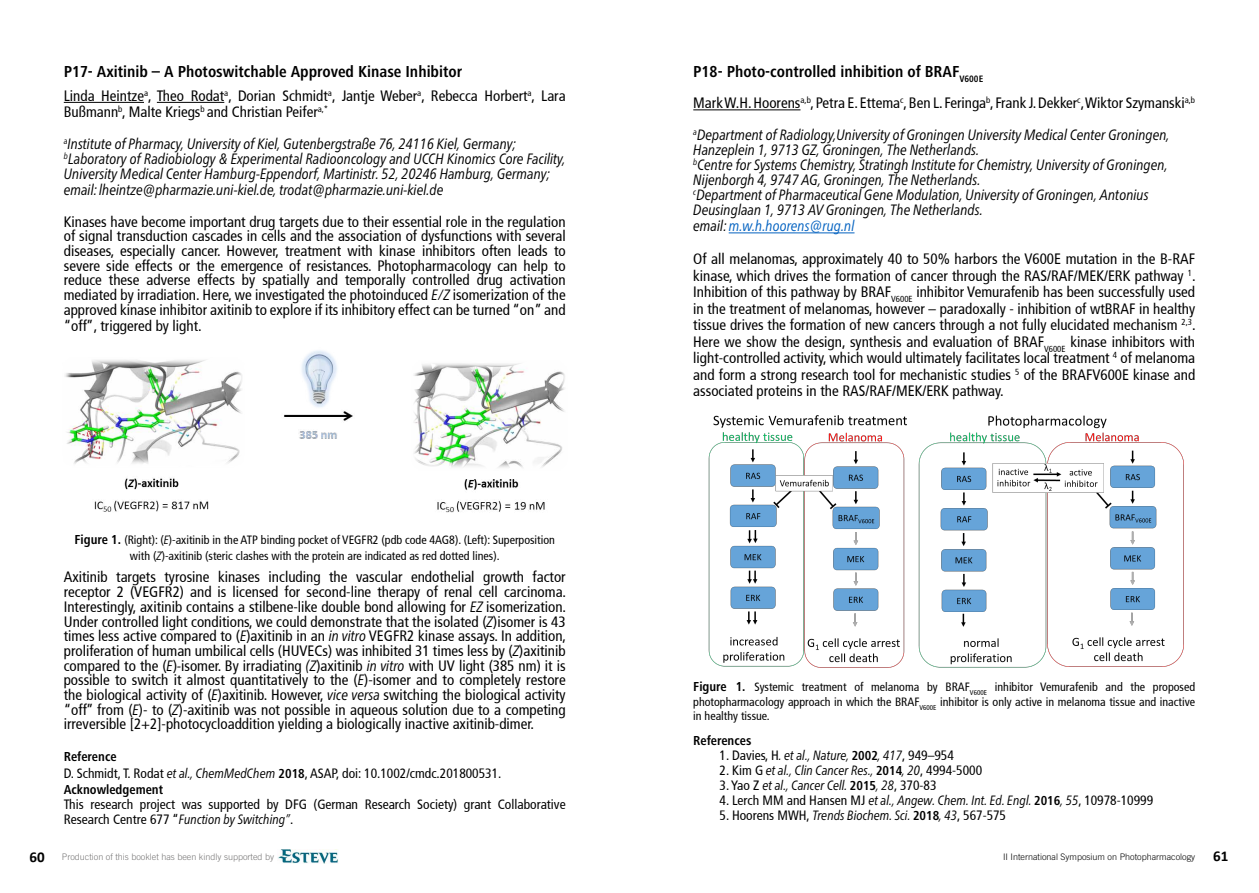
<style>
.page{position:relative;width:1259px;height:893px;background:#fff}
.page>*{position:absolute;margin:0;border:0;box-sizing:border-box;transform-origin:0 0}
.t1{font:700 condensed 16.5px "Frutiger Next LT";color:#000}
.t2{font:condensed 15px/14.7px "Frutiger";color:#000;text-align:justify}
.t3{font:italic condensed 15px/15px "Frutiger Neue LT Pro";color:#000}
.t4{font:italic condensed 15px "Frutiger Neue LT Pro";color:#0563c1}
.t5{font:condensed 13.5px "Frutiger";color:#000}
.t6{font:italic condensed 13.5px "Frutiger Neue LT Pro";color:#000}
.t7{font:700 condensed 13.5px "Frutiger Next LT";color:#000}
.t8{font:condensed 12px/14.4px "Frutiger";color:#000;text-align:center}
.t9{font:300 9px "Trade Gothic LT Com";color:#787777}
.t10{font:300 9px "Trade Gothic LT Com";color:#000}
.s1{font-family:"Frutiger Neue LT Pro";font-style:italic}
.s2{font-family:"Frutiger Next LT";font-weight:700;font-size:13.5px}
.s3{font-family:"Frutiger Next LT";font-weight:700}
.s4{font-family:"Frutiger";font-style:normal}
.s5{color:#000}
.s6{font-family:"Frutiger Next LT";font-weight:700;font-style:normal}
.s7{font-family:"Calibri";font-weight:700;font-size:15px;color:#000}
.s8{font-family:"Calibri";font-weight:700;font-size:15px}
</style>
<div class="page">
<img style="left:278px;top:849px;width:60px;height:15px">
<hr style="left:64px;top:102px;width:80px;height:1px;background:#000">
<hr style="left:157px;top:102px;width:67px;height:1px;background:#000">
<img style="left:65px;top:350px;width:500px;height:163px">
<hr style="left:693px;top:109px;width:107px;height:1px;background:#000">
<hr style="left:728px;top:232px;width:126px;height:1px;background:#0563c1">
<img style="left:708px;top:415px;width:475px;height:253px">
<p class="t1" style="left:64px;top:62px;width:400px">P17- Axitinib – A Photoswitchable Approved Kinase Inhibitor</p>
<p class="t2" style="left:64px;top:88px;width:503px;line-height:16.5px">Linda Heintze<sup>a</sup>, Theo Rodat<sup>a</sup>, Dorian Schmidt<sup>a</sup>, Jantje Weber<sup>a</sup>, Rebecca Horbert<sup>a</sup>, Lara<br>Bußmann<sup>b</sup>, Malte Kriegs<sup>b</sup> and Christian Peifer<sup>a,*</sup></p>
<p class="t3" style="left:64px;top:136px;width:503px"><sup>a</sup>Institute of Pharmacy, University of Kiel, Gutenbergstraße 76, 24116 Kiel, Germany; <sup>b</sup>Laboratory of Radiobiology &amp; Experimental Radiooncology and UCCH Kinomics Core Facility,<br>University Medical Center Hamburg-Eppendorf, Martinistr. 52, 20246 Hamburg, Germany;</p>
<p class="t3" style="left:64px;top:183px;width:381px">email: lheintze@pharmazie.uni-kiel.de, trodat@pharmazie.uni-kiel.de</p>
<p class="t2" style="left:64px;top:214px;width:503px">Kinases have become important drug targets due to their essential role in the regulation of signal transduction cascades in cells and the association of dysfunctions with several diseases, especially cancer. However, treatment with kinase inhibitors often leads to severe side effects or the emergence of resistances. Photopharmacology can help to reduce these adverse effects by spatially and temporally controlled drug activation mediated by irradiation. Here, we investigated the photoinduced <span class="s1">E/Z</span> isomerization of the approved kinase inhibitor axitinib to explore if its inhibitory effect can be turned “on” and</p>
<p class="t2" style="left:64px;top:319px;width:139px">“off”, triggered by light.</p>
<p class="t8" style="left:74px;top:531px;width:482px;line-height:16.5px"><span class="s2">Figure 1.</span> (Right): (<span class="s1">E</span>)-axitinib in the ATP binding pocket of VEGFR2 (pdb code 4AG8). (Left): Superposition with (<span class="s1">Z</span>)-axitinib (steric clashes with the protein are indicated as red dotted lines).</p>
<p class="t2" style="left:64px;top:570px;width:504px">Axitinib targets tyrosine kinases including the vascular endothelial growth factor receptor 2 (VEGFR2) and is licensed for second-line therapy of renal cell carcinoma.<br>Interestingly, axitinib contains a stilbene-like double bond allowing for <span class="s1">EZ</span> isomerization.<br>Under controlled light conditions, we could demonstrate that the isolated (<span class="s1">Z</span>)isomer is 43 times less active compared to (<span class="s1">E</span>)axitinib in an <span class="s1">in vitro</span> VEGFR2 kinase assays. In addition, proliferation of human umbilical cells (HUVECs) was inhibited 31 times less by (<span class="s1">Z</span>)axitinib compared to the (<span class="s1">E</span>)<span class="s1">-</span>isomer. By irradiating <span class="s1">(Z</span>)axitinib <span class="s1">in vitro</span> with UV light (385 nm) it is possible to switch it almost quantitatively to the (<span class="s1">E</span>)-isomer and to completely restore the biological activity of (<span class="s1">E</span>)axitinib. However, <span class="s1">vice versa</span> switching the biological activity “off” from (<span class="s1">E</span>)- to (<span class="s1">Z</span>)-axitinib was not possible in aqueous solution due to a competing irreversible [2+2]-photocycloaddition yielding a biologically inactive axitinib-dimer.</p>
<p class="t7" style="left:64px;top:749px;width:54px">Reference</p>
<p class="t5" style="left:64px;top:765px;width:439px">D. Schmidt, T. Rodat <span class="s1">et al., ChemMedChem</span> <span class="s3">2018</span>, ASAP, doi: 10.1002/cmdc.201800531.</p>
<p class="t7" style="left:64px;top:782px;width:101px">Acknowledgement</p>
<p class="t5" style="left:64px;top:796px;width:503px">This research project was supported by DFG (German Research Society) grant Collaborative</p>
<p class="t6" style="left:64px;top:811px;width:231px"><span class="s4">Research Centre 677 “</span>Function by Switching”<span class="s4">.</span></p>
<p class="t1" style="left:693px;top:62px;width:291px">P18- Photo-controlled inhibition of BRAF<sub>V600E</sub></p>
<p class="t2" style="left:693px;top:96px;width:503px">Mark W.H. Hoorens<sup>a,b</sup>, Petra E. Ettema<sup>c</sup>, Ben L. Feringa<sup>b</sup>, Frank J. Dekker<sup>c</sup>, Wiktor Szymanski<sup>a,b</sup></p>
<p class="t3" style="left:693px;top:127px;width:478px"><sup>a</sup>Department of Radiology,University of Groningen University Medical Center Groningen, Hanzeplein 1, 9713 GZ, Groningen, The Netherlands.<br><sup>b</sup>Centre for Systems Chemistry, Stratingh Institute for Chemistry, University of Groningen, Nijenborgh 4, 9747 AG, Groningen, The Netherlands.<br><sup>c</sup>Department of Pharmaceutical Gene Modulation, University of Groningen, Antonius Deusinglaan 1, 9713 AV Groningen, The Netherlands.</p>
<p class="t4" style="left:693px;top:217px;width:163px"><span class="s5">email:</span> m.w.h.hoorens@rug.nl</p>
<p class="t2" style="left:693px;top:251px;width:504px;line-height:16.5px">Of all melanomas, approximately 40 to 50% harbors the V600E mutation in the B-RAF kinase, which drives the formation of cancer through the RAS/RAF/MEK/ERK pathway <sup>1</sup>.<br>Inhibition of this pathway by BRAF<sub>V600E</sub> inhibitor Vemurafenib has been successfully used in the treatment of melanomas, however – paradoxally - inhibition of wtBRAF in healthy tissue drives the formation of new cancers through a not fully elucidated mechanism <sup>2,3</sup>.<br>Here we show the design, synthesis and evaluation of BRAF<sub>V600E</sub> kinase inhibitors with light-controlled activity, which would ultimately facilitates local treatment <sup>4</sup> of melanoma and form a strong research tool for mechanistic studies <sup>5</sup> of the BRAFV600E kinase and associated proteins in the RAS/RAF/MEK/ERK pathway.</p>
<p class="t8" style="left:693px;top:680px;width:503px;text-align:justify"><span class="s2">Figure 1.</span> Systemic treatment of melanoma by BRAF<sub>V600E</sub> inhibitor Vemurafenib and the proposed photopharmacology approach in which the BRAF<sub>V600E</sub> inhibitor is only active in melanoma tissue and inactive in healthy tissue.</p>
<p class="t7" style="left:693px;top:733px;width:60px">References</p>
<p class="t5" style="left:719px;top:748px;width:236px">1. Davies, H<span class="s1">. et al., Nature,</span> <span class="s3">2002</span><span class="s1">, 417</span>, 949–954</p>
<p class="t6" style="left:719px;top:763px;width:264px"><span class="s4">2. Kim G</span> et al., Clin Cancer Res., <span class="s6">2014</span>, 20<span class="s4">, 4994-5000</span></p>
<p class="t6" style="left:719px;top:778px;width:218px"><span class="s4">3. Yao Z</span> et al., Cancer Cell. <span class="s6">2015</span>, 28<span class="s4">, 370-83</span></p>
<p class="t5" style="left:719px;top:793px;width:435px">4. Lerch MM and Hansen MJ <span class="s1">et al., Angew. Chem. Int. Ed. Engl.</span> <span class="s3">2016</span><span class="s1">, 55</span>, 10978-10999</p>
<p class="t5" style="left:719px;top:808px;width:288px">5. Hoorens MWH, <span class="s1">Trends Biochem. Sci.</span> <span class="s3">2018</span><span class="s1">, 43</span>, 567-575</p>
<p class="t9" style="left:29px;top:851px;width:246px"><span class="s7">60</span> Production of this booklet has been kindly supported by</p>
<p class="t10" style="left:1003px;top:851px;width:227px">II International Symposium on Photopharmacology <span class="s8">61</span></p>
</div>
